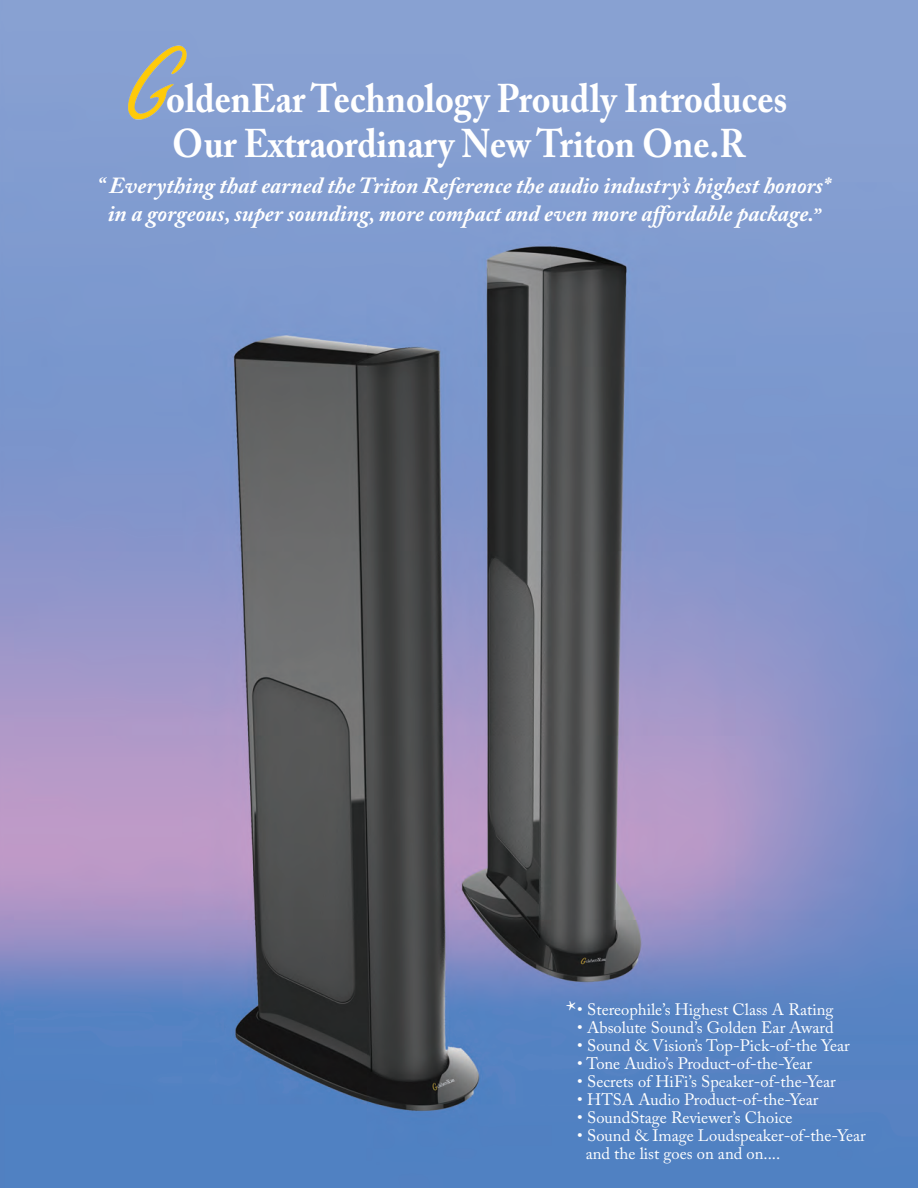
<style>
.page{position:relative;width:918px;height:1188px;background:#fff}
.page>*{position:absolute;margin:0;border:0;box-sizing:border-box;transform-origin:0 0}
.t1{font:700 39.75px/45px "Adobe Caslon Pro";color:#fff;scale:.9 1}
.t2{font:italic 700 22.95px/28.5px "Adobe Caslon Pro";color:#fff;text-align:center}
.t3{font:16.5px/18px "Adobe Caslon Pro";color:#fff}
</style>
<div class="page">
<img style="left:14px;top:0;width:904px;height:1188px">
<img style="left:104px;top:21px;width:111px;height:133px">
<img style="left:0;top:0;width:14px;height:1188px">
<svg style="left:567px;top:1001px;width:8px;height:9px"></svg>
<h1 class="t1" style="left:166px;top:76px;width:692px">oldenEar Technology Proudly Introduces<br>Our Extraordinary New Triton One.R</h1>
<h2 class="t2" style="left:97px;top:171px;width:735px">“ Everything that earned the Triton Reference the audio industry’s highest honors* in a gorgeous, super sounding, more compact and even more affordable package.”</h2>
<p class="t3" style="left:577px;top:1000px;width:258px">• Stereophile’s Highest Class A Rating</p>
<p class="t3" style="left:577px;top:1018px;width:258px">• Absolute Sound’s Golden Ear Award</p>
<p class="t3" style="left:577px;top:1036px;width:274px">• Sound &amp; Vision’s Top-Pick-of-the Year</p>
<p class="t3" style="left:577px;top:1054px;width:236px">• Tone Audio’s Product-of-the-Year</p>
<p class="t3" style="left:577px;top:1072px;width:260px">• Secrets of HiFi’s Speaker-of-the-Year</p>
<p class="t3" style="left:577px;top:1090px;width:243px">• HTSA Audio Product-of-the-Year</p>
<p class="t3" style="left:577px;top:1108px;width:217px">• SoundStage Reviewer’s Choice</p>
<p class="t3" style="left:586px;top:1126px;width:282px;text-indent:-8px">• Sound &amp; Image Loudspeaker-of-the-Year and the list goes on and on....</p>
</div>
